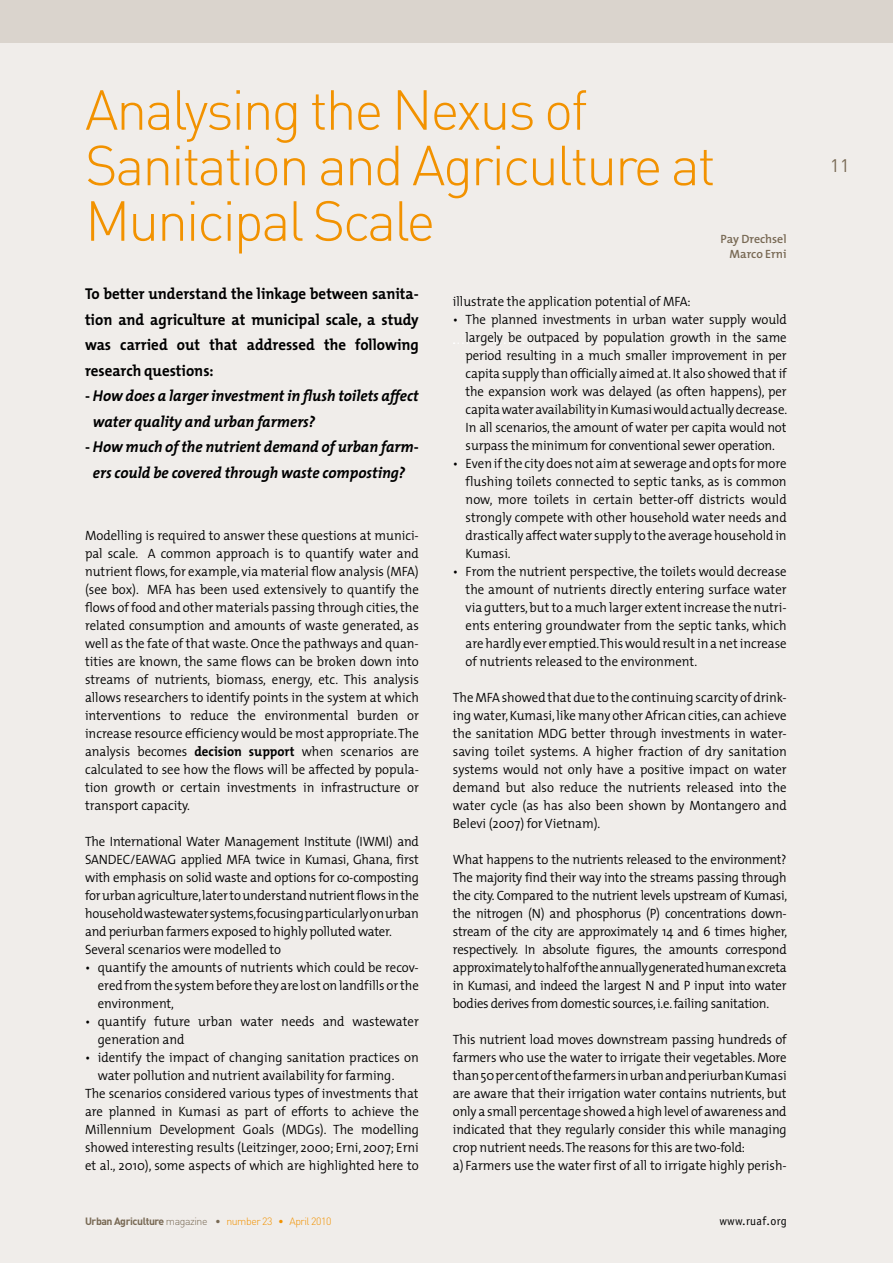
<style>
.page{position:relative;width:893px;height:1263px;background:#f0edea}
.page>*{position:absolute;margin:0;border:0;box-sizing:border-box;transform-origin:0 0}
.t1{font:300 55.5px/55.5px "DIN";letter-spacing:-.04em;color:#f29200}
.t2{font:18px "DIN";color:#786954}
.t3{font:italic 700 15.75px/25.5px "The Mix";color:#000;scale:.95 1}
.t4{font:700 15.75px/25.5px "The Mix";color:#000;text-align:justify;scale:.95 1}
.t5{font:300 13.5px/18px "The Mix";letter-spacing:-.01em;color:#000;text-align:justify;scale:.95 1}
.t6{font:600 12px/15px "The Mix";color:#786954;text-align:right}
.t7{font:12px "Officina Sans";letter-spacing:.03em;color:#000}
.t8{font:300 10.5px "DIN";letter-spacing:-.04em;color:#f29200}
.s1{font-weight:700}
.s2{font-weight:700;color:#786954}
.s3{color:#786954}
</style>
<div class="page">
<div style="left:0;top:0;width:893px;height:43px;background:#dad4cd"></div>
<svg style="left:454px;top:343px;width:334px;height:1px"></svg>
<h1 class="t1" style="left:85px;top:81px;width:632px">Analysing the Nexus of<br>Sanitation and Agriculture at<br>Municipal Scale</h1>
<p class="t6" style="left:721px;top:231px;width:68px">Pay Drechsel<br>Marco Erni</p>
<p class="t4" style="left:85px;top:281px;width:353px">To better understand the linkage between sanita&shy;tion and agriculture at municipal scale, a study was carried out that addressed the following research questions:</p>
<p class="t3" style="left:93px;top:383px;width:344px;text-indent:-8px">- How does a larger investment in flush toilets affect water quality and urban farmers?</p>
<p class="t3" style="left:85px;top:434px;width:353px;text-align:center">- How much of the nutrient demand of urban farm&shy;ers could be covered through waste composting?</p>
<p class="t5" style="left:85px;top:526px;width:353px">Modelling is required to answer these questions at munici&shy;pal scale. A common approach is to quantify water and nutrient flows, for example, via material flow analysis (MFA) (see box). MFA has been used extensively to quantify the flows of food and other materials passing through cities, the related consumption and amounts of waste generated, as well as the fate of that waste. Once the pathways and quan&shy;tities are known, the same flows can be broken down into streams of nutrients, biomass, energy, etc. This analysis allows researchers to identify points in the system at which interventions to reduce the environmental burden or increase resource efficiency would be most appropriate. The analysis becomes <span class="s1">decision support</span> when scenarios are calculated to see how the flows will be affected by popula&shy;tion growth or certain investments in infrastructure or transport capacity.</p>
<p class="t5" style="left:85px;top:832px;width:353px;text-align:left">The International Water Management Institute (IWMI) and SANDEC/EAWAG applied MFA twice in Kumasi, Ghana, first with emphasis on solid waste and options for co-composting for urban agriculture, later to understand nutrient flows in the household wastewater systems, focusing particularly on urban and periurban farmers exposed to highly polluted water.<br>Several scenarios were modelled to</p>
<p class="t5" style="left:98px;top:958px;width:339px;text-indent:-13px">• quantify the amounts of nutrients which could be recov&shy;ered from the system before they are lost on landfills or the environment,</p>
<p class="t5" style="left:98px;top:1012px;width:339px;text-indent:-13px">• quantify future urban water needs and wastewater generation and</p>
<p class="t5" style="left:85px;top:1048px;width:353px">• identify the impact of changing sanitation practices on</p>
<p class="t5" style="left:98px;top:1066px;width:314px">water pollution and nutrient availability for farming.</p>
<p class="t5" style="left:85px;top:1084px;width:353px">The scenarios considered various types of investments that</p>
<p class="t5" style="left:85px;top:1102px;width:353px">are planned in Kumasi as part of efforts to achieve the</p>
<p class="t5" style="left:85px;top:1120px;width:353px">Millennium Development Goals (MDGs). The modelling</p>
<p class="t5" style="left:85px;top:1138px;width:353px">showed interesting results (Leitzinger, 2000; Erni, 2007; Erni</p>
<p class="t5" style="left:85px;top:1156px;width:353px">et al., 2010), some aspects of which are highlighted here to</p>
<p class="t5" style="left:453px;top:292px;width:252px">illustrate the application potential of MFA:</p>
<p class="t5" style="left:466px;top:310px;width:340px;text-indent:-13px">• The planned investments in urban water supply would largely be outpaced by population growth in the same period resulting in a much smaller improvement in per capita supply than officially aimed at. It also showed that if the expansion work was delayed (as often happens), per capita water availability in Kumasi would actually decrease.<br>In all scenarios, the amount of water per capita would not surpass the minimum for conventional sewer operation.</p>
<p class="t5" style="left:466px;top:454px;width:339px;text-indent:-13px">• Even if the city does not aim at sewerage and opts for more flushing toilets connected to septic tanks, as is common now, more toilets in certain better-off districts would strongly compete with other household water needs and drastically affect water supply to the average household in Kumasi.</p>
<p class="t5" style="left:466px;top:562px;width:339px;text-indent:-13px">• From the nutrient perspective, the toilets would decrease the amount of nutrients directly entering surface water via gutters, but to a much larger extent increase the nutri&shy;ents entering groundwater from the septic tanks, which are hardly ever emptied. This would result in a net increase of nutrients released to the environment.</p>
<p class="t5" style="left:453px;top:688px;width:353px">The MFA showed that due to the continuing scarcity of drink&shy;ing water, Kumasi, like many other African cities, can achieve the sanitation MDG better through investments in water&shy;saving toilet systems. A higher fraction of dry sanitation systems would not only have a positive impact on water demand but also reduce the nutrients released into the water cycle (as has also been shown by Montangero and Belevi (2007) for Vietnam).</p>
<p class="t5" style="left:453px;top:850px;width:354px">What happens to the nutrients released to the environment?<br>The majority find their way into the streams passing through the city. Compared to the nutrient levels upstream of Kumasi, the nitrogen (N) and phosphorus (P) concentrations down&shy;stream of the city are approximately 14 and 6 times higher, respectively. In absolute figures, the amounts correspond approximately to half of the annually generated human excreta in Kumasi, and indeed the largest N and P input into water bodies derives from domestic sources, i.e. failing sanitation.</p>
<p class="t5" style="left:453px;top:1030px;width:353px;text-align:left">This nutrient load moves downstream passing hundreds of farmers who use the water to irrigate their vegetables. More than 50 per cent of the farmers in urban and periurban Kumasi are aware that their irrigation water contains nutrients, but only a small percentage showed a high level of awareness and indicated that they regularly consider this while managing crop nutrient needs. The reasons for this are two-fold:<br>a) Farmers use the water first of all to irrigate highly perish-</p>
<p class="t8" style="left:85px;top:1215px;width:248px"><span class="s2">Urban Agriculture</span> <span class="s3">magazine •</span> number 23 • April 2010</p>
<p class="t7" style="left:719px;top:1214px;width:69px">www.ruaf.org</p>
<h2 class="t2" style="left:830px;top:155px;width:21px">11</h2>
</div>
